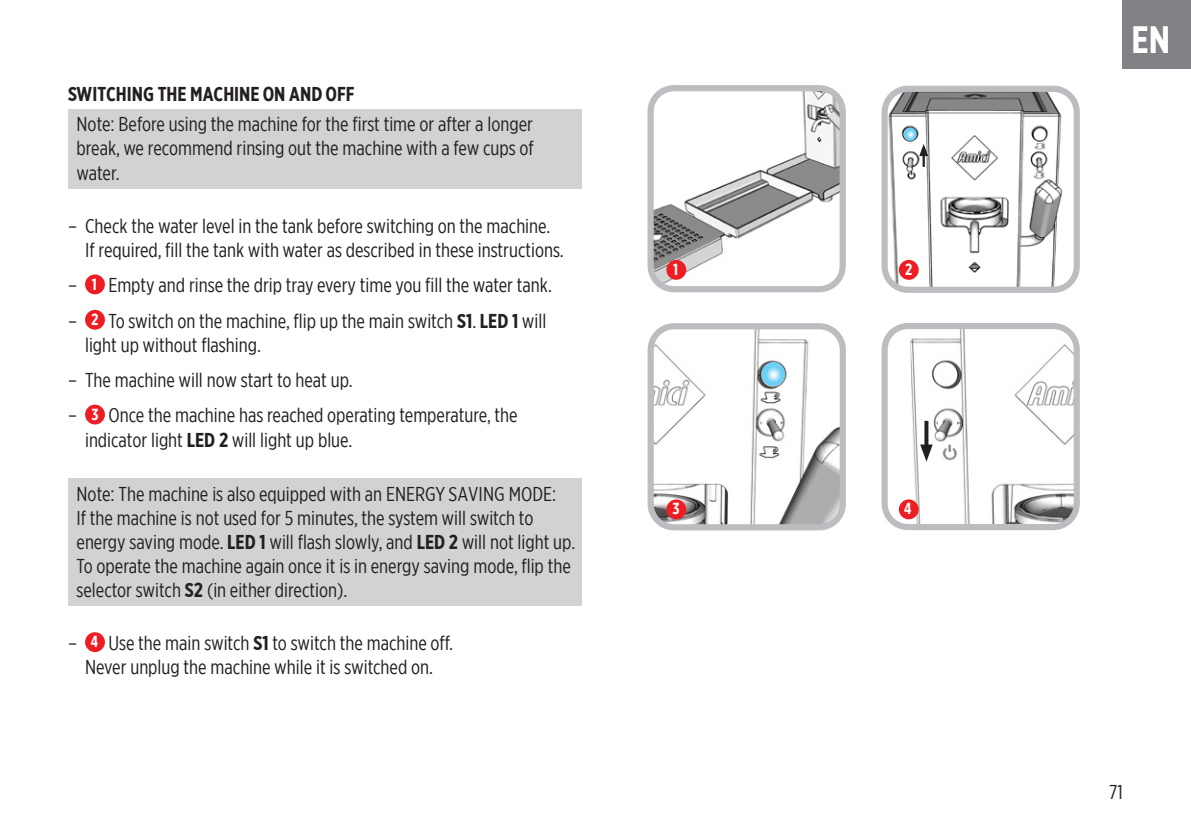
<style>
.page{position:relative;width:1191px;height:840px;background:#fff}
.page>*{position:absolute;margin:0;border:0;box-sizing:border-box;transform-origin:0 0}
.t1{font:700 46px "Gotham X Narrow";color:#fff}
.t2{font:700 38px "Gotham X Narrow";color:#fff}
.t3{font:20px/24px "Gotham X Narrow";color:#231f20}
.t4{font:700 20px "Gotham X Narrow";color:#231f20}
.t5{font:700 16px "Gotham X Narrow";color:#fff}
.s1{font-weight:700;font-size:16px;color:#fff}
.s2{font-weight:700}
</style>
<div class="page">
<img style="left:654px;top:92px;width:184px;height:193px">
<div style="left:647px;top:85px;width:198px;height:207px;border:6px solid #bcbdc0;border-radius:23px"></div>
<img style="left:888px;top:93px;width:184px;height:193px">
<div style="left:881px;top:86px;width:198px;height:207px;border:6px solid #bcbdc0;border-radius:23px"></div>
<div style="left:666px;top:260px;width:20px;height:19px;background:#ee1d23;border-radius:50%"></div>
<div style="left:899px;top:260px;width:19px;height:19px;background:#ee1d23;border-radius:50%"></div>
<svg style="left:919px;top:144px;width:9px;height:23px"></svg>
<img style="left:654px;top:330px;width:185px;height:193px">
<div style="left:647px;top:323px;width:199px;height:207px;border:6px solid #bcbdc0;border-radius:23px"></div>
<img style="left:910px;top:330px;width:162px;height:193px">
<div style="left:881px;top:323px;width:198px;height:207px;border:6px solid #bcbdc0;border-radius:23px"></div>
<svg style="left:924px;top:420px;width:4px;height:24px"></svg>
<svg style="left:920px;top:444px;width:12px;height:17px"></svg>
<div style="left:666px;top:499px;width:20px;height:20px;background:#ee1d23;border-radius:50%"></div>
<div style="left:899px;top:499px;width:19px;height:20px;background:#ee1d23;border-radius:50%"></div>
<svg style="left:903px;top:127px;width:13px;height:14px"></svg>
<svg style="left:761px;top:362px;width:24px;height:24px"></svg>
<div style="left:1123px;top:0;width:68px;height:68px;background:#808285"></div>
<div style="left:68px;top:109px;width:513px;height:80px;background:#d1d2d4"></div>
<div style="left:68px;top:478px;width:513px;height:127px;background:#d1d2d4"></div>
<div style="left:85px;top:274px;width:20px;height:20px;background:#ee1d23;border-radius:50%"></div>
<div style="left:85px;top:309px;width:20px;height:20px;background:#ee1d23;border-radius:50%"></div>
<div style="left:85px;top:404px;width:20px;height:20px;background:#ee1d23;border-radius:50%"></div>
<div style="left:85px;top:632px;width:20px;height:19px;background:#ee1d23;border-radius:50%"></div>
<p class="t4" style="left:68px;top:82px;width:288px">SWITCHING THE MACHINE ON AND OFF</p>
<p class="t3" style="left:77px;top:112px;width:458px;text-align:justify">Note: Before using the machine for the first time or after a longer break, we recommend rinsing out the machine with a few cups of water.</p>
<p class="t3" style="left:85px;top:213px;width:480px;text-indent:-17px">– Check the water level in the tank before switching on the machine.<br>If required, fill the tank with water as described in these instructions.</p>
<p class="t3" style="left:68px;top:273px;width:485px">– <span class="s1">1</span> Empty and rinse the drip tray every time you fill the water tank.</p>
<p class="t3" style="left:85px;top:308px;width:463px;text-indent:-17px">– <span class="s1">2</span> To switch on the machine, flip up the main switch <span class="s2">S1</span>. <span class="s2">LED 1</span> will light up without flashing.</p>
<p class="t3" style="left:68px;top:367px;width:286px">– The machine will now start to heat up.</p>
<p class="t3" style="left:85px;top:403px;width:434px;text-indent:-17px">– <span class="s1">3</span> Once the machine has reached operating temperature, the indicator light <span class="s2">LED 2</span> will light up blue.</p>
<p class="t3" style="left:77px;top:481px;width:500px">Note: The machine is also equipped with an ENERGY SAVING MODE:<br>If the machine is not used for 5 minutes, the system will switch to energy saving mode. <span class="s2">LED 1</span> will flash slowly, and <span class="s2">LED 2</span> will not light up.<br>To operate the machine again once it is in energy saving mode, flip the selector switch <span class="s2">S2</span> (in either direction).</p>
<p class="t3" style="left:68px;top:630px;width:387px;text-align:center">– <span class="s1">4</span> Use the main switch <span class="s2">S1</span> to switch the machine off.<br>Never unplug the machine while it is switched on.</p>
<p class="t5" style="left:673px;top:259px;width:7px">1</p>
<p class="t5" style="left:905px;top:259px;width:9px">2</p>
<p class="t5" style="left:672px;top:498px;width:9px">3</p>
<p class="t5" style="left:904px;top:498px;width:9px">4</p>
<h1 class="t1" style="left:1134px;top:1px;width:48px">DE</h1>
<h2 class="t2" style="left:1131px;top:17px;width:40px">EN</h2>
<p class="t3" style="left:1109px;top:779px;width:15px">71</p>
</div>
